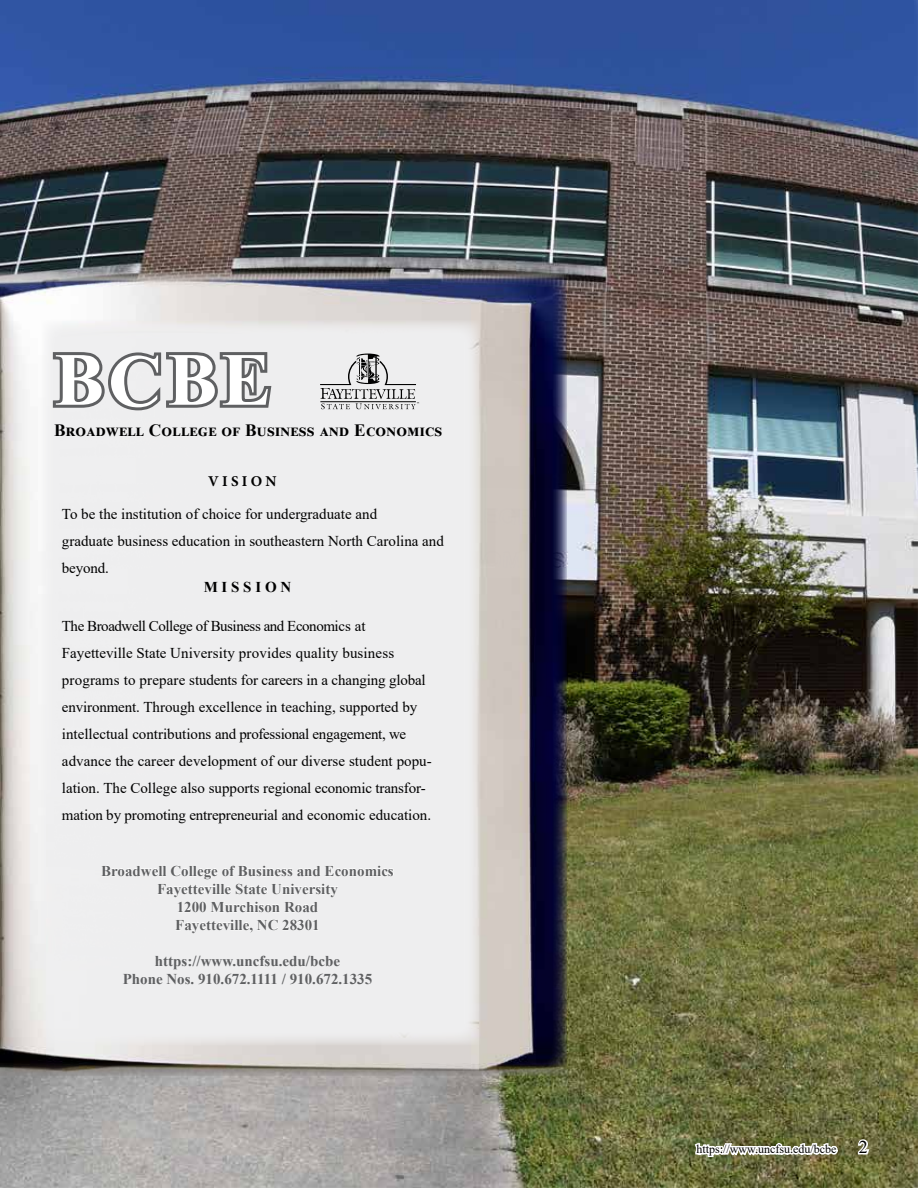
<style>
.page{position:relative;width:918px;height:1188px;background:#fff}
.page>*{position:absolute;margin:0;border:0;box-sizing:border-box;transform-origin:0 0}
.t1{font:700 75px "Times New Roman";color:#fff}
.t2{font:700 17.25px "Times New Roman";letter-spacing:.02em;color:#000}
.t3{font:15px/27px "Times New Roman";color:#000}
.t4{font:700 15px/18px "Times New Roman";color:#5f6062;text-align:center}
.t5{font:700 15px "Times New Roman";color:#000}
.t6{font:700 15px "Minion Pro";color:#000}
.t7{font:12px "Times New Roman";color:#000}
.s1{font-size:18px}
</style>
<div class="page">
<img style="left:0;top:0;width:918px;height:1188px">
<img style="left:0;top:272px;width:567px;height:804px">
<div style="left:42px;top:320px;width:438px;height:725px;background:#efeff0"></div>
<svg style="left:693px;top:1129px;width:147px;height:31px"></svg>
<svg style="left:853px;top:1134px;width:19px;height:22px"></svg>
<svg style="left:101px;top:865px;width:293px;height:47px"></svg>
<svg style="left:175px;top:919px;width:144px;height:14px"></svg>
<svg style="left:52px;top:352px;width:220px;height:59px"></svg>
<svg style="left:320px;top:354px;width:99px;height:55px"></svg>
<h1 class="t1" style="left:54px;top:326px;width:218px">BCBE</h1>
<p class="t2" style="left:54px;top:418px;width:390px">Broadwell College of Business and Economics</p>
<p class="t6" style="left:208px;top:471px;width:70px">V I S I O N</p>
<p class="t3" style="left:62px;top:500px;width:384px">To be the institution of choice for undergraduate and<br>graduate business education in southeastern North Carolina and beyond.</p>
<p class="t5" style="left:204px;top:576px;width:89px">M I S S I O N</p>
<p class="t3" style="left:62px;top:612px;width:371px">The Broadwell College of Business and Economics at Fayetteville State University provides quality business programs to prepare students for careers in a changing global environment. Through excellence in teaching, supported by intellectual contributions and professional engagement, we advance the career development of our diverse student popu&shy;lation. The College also supports regional economic transfor&shy;mation by promoting entrepreneurial and economic education.</p>
<p class="t4" style="left:101px;top:861px;width:294px">Broadwell College of Business and Economics<br>Fayetteville State University<br>1200 Murchison Road<br>Fayetteville, NC 28301</p>
<p class="t4" style="left:123px;top:951px;width:251px">https://www.uncfsu.edu/bcbe<br>Phone Nos. 910.672.1111 / 910.672.1335</p>
<p class="t7" style="left:697px;top:1138px;width:173px">https://www.uncfsu.edu/bcbe <span class="s1">2</span></p>
<p class="t7" style="left:697px;top:1141px;width:141px">https://www.uncfsu.edu/bcbe</p>
</div>
